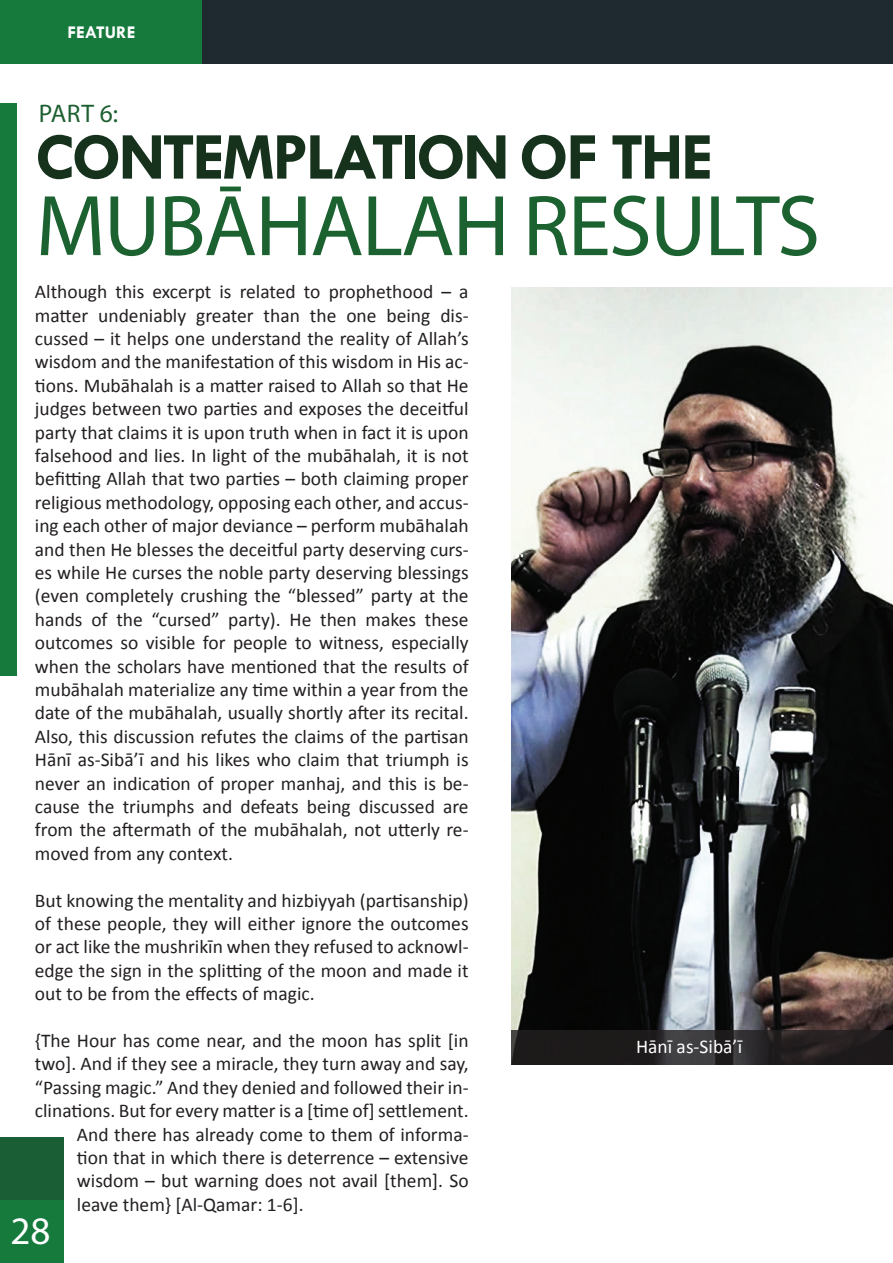
<style>
.page{position:relative;width:893px;height:1263px;background:#fff}
.page>*{position:absolute;margin:0;border:0;box-sizing:border-box;transform-origin:0 0}
.t1{font:87px "Myriad Pro";letter-spacing:-.02em;color:#1c6231}
.t2{font:700 67.5px "Tw Cen";letter-spacing:-.04em;color:#16321d}
.t3{font:39px "Myriad Pro";color:#fff}
.t4{font:25.5px "Myriad Pro";color:#1d6031}
.t5{font:19.5px/23.4px "Calibri";color:#231f20;text-align:justify}
.t6{font:19.5px "Calibri";color:#fff}
.t7{font:700 18px "Tw Cen";color:#fff}
</style>
<div class="page">
<div style="left:0;top:1200px;width:63px;height:63px;background:#167a3d"></div>
<div style="left:0;top:1137px;width:63px;height:63px;background:#195e34"></div>
<div style="left:0;top:0;width:203px;height:63px;background:#167a3d"></div>
<div style="left:203px;top:0;width:690px;height:63px;background:#1e2a2f"></div>
<img style="left:512px;top:287px;width:381px;height:743px">
<div style="left:0;top:103px;width:17px;height:573px;background:#167a3d"></div>
<svg style="left:512px;top:1030px;width:381px;height:34px;background:#262224"></svg>
<p class="t7" style="left:68px;top:21px;width:69px">FEATURE</p>
<h3 class="t4" style="left:39px;top:98px;width:15px">PART</h3>
<h3 class="t4" style="left:100px;top:98px;width:20px">6:</h3>
<h2 class="t2" style="left:35px;top:117px;width:680px">CONTEMPLATION OF THE</h2>
<h1 class="t1" style="left:36px;top:172px;width:786px">MUBĀHALAH RESULTS</h1>
<p class="t5" style="left:35px;top:280px;width:435px">Although this excerpt is related to prophethood – a matter undeniably greater than the one being dis&shy;cussed – it helps one understand the reality of Allah’s wisdom and the manifestation of this wisdom in His ac&shy;tions. Mubāhalah is a matter raised to Allah so that He judges between two parties and exposes the deceitful party that claims it is upon truth when in fact it is upon falsehood and lies. In light of the mubāhalah, it is not befitting Allah that two parties – both claiming proper religious methodology, opposing each other, and accus&shy;ing each other of major deviance – perform mubāhalah and then He blesses the deceitful party deserving curs&shy;es while He curses the noble party deserving blessings (even completely crushing the “blessed” party at the hands of the “cursed” party). He then makes these outcomes so visible for people to witness, especially when the scholars have mentioned that the results of mubāhalah materialize any time within a year from the date of the mubāhalah, usually shortly after its recital.<br>Also, this discussion refutes the claims of the partisan Hānī as-Sibā’ī and his likes who claim that triumph is never an indication of proper manhaj, and this is be&shy;cause the triumphs and defeats being discussed are from the aftermath of the mubāhalah, not utterly re&shy;moved from any context.</p>
<p class="t5" style="left:35px;top:888px;width:435px">But knowing the mentality and hizbiyyah (partisanship) of these people, they will either ignore the outcomes or act like the mushrikīn when they refused to acknowl&shy;edge the sign in the splitting of the moon and made it out to be from the effects of magic.</p>
<p class="t5" style="left:35px;top:1029px;width:435px">{The Hour has come near, and the moon has split [in</p>
<p class="t5" style="left:35px;top:1052px;width:435px">two]. And if they see a miracle, they turn away and say,</p>
<p class="t5" style="left:35px;top:1076px;width:435px">“Passing magic.” And they denied and followed their in-</p>
<p class="t5" style="left:35px;top:1099px;width:435px">clinations. But for every matter is a [time of] settlement.</p>
<p class="t5" style="left:77px;top:1122px;width:393px">And there has already come to them of informa-</p>
<p class="t5" style="left:77px;top:1146px;width:393px">tion that in which there is deterrence – extensive</p>
<p class="t5" style="left:77px;top:1169px;width:393px">wisdom – but warning does not avail [them]. So</p>
<p class="t5" style="left:77px;top:1193px;width:228px">leave them} [Al-Qamar: 1-6].</p>
<h3 class="t3" style="left:10px;top:1207px;width:42px">28</h3>
<p class="t6" style="left:636px;top:1034px;width:108px">Hānī as-Sibā’ī</p>
</div>
